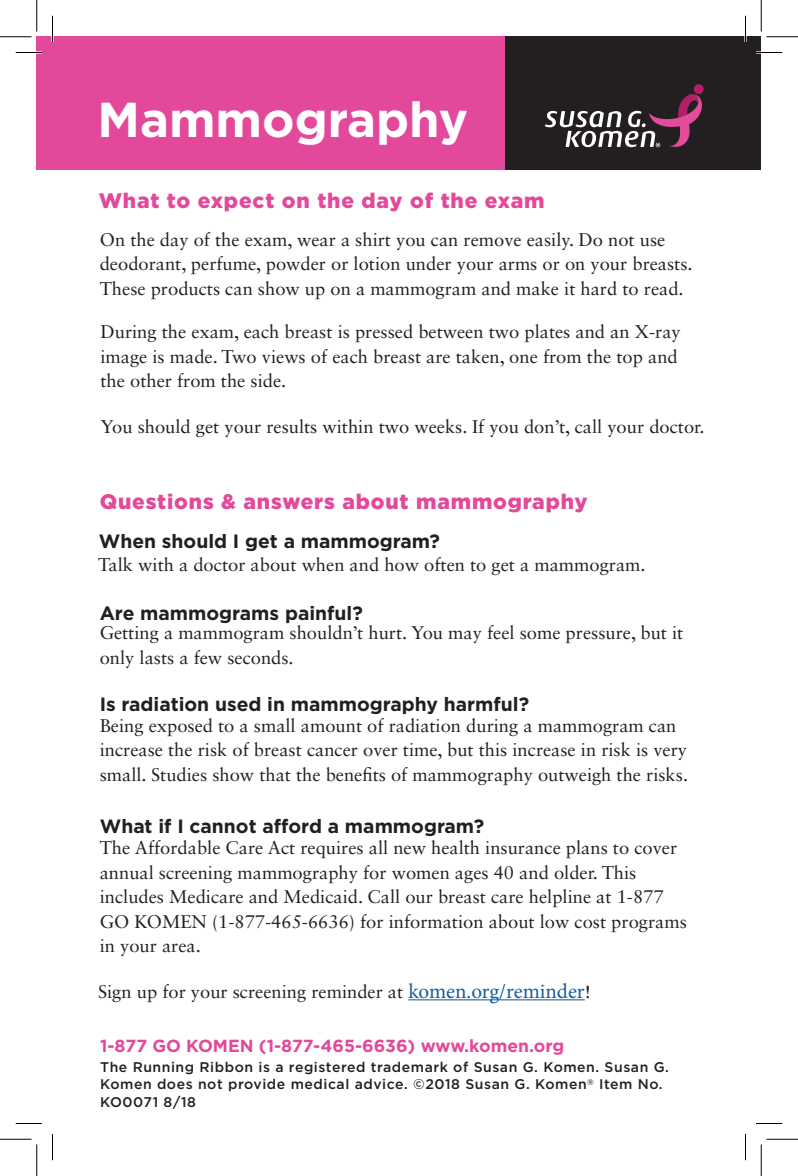
<style>
.page{position:relative;width:798px;height:1176px;background:#fff}
.page>*{position:absolute;margin:0;border:0;box-sizing:border-box;transform-origin:0 0}
.t1{font:700 49px "Gotham";color:#fff}
.t2{font:900 21px "Gotham";letter-spacing:.04em;color:#e3499a}
.t3{font:700 19.25px "Gotham";color:#231f20}
.Body{font:18.38px/24.5px "Sabon LT Std";color:#231f20}
.t4{font:700 17.5px "Gotham";color:#e3499a}
.Body-2{font:500 14px/17.5px "Gotham";letter-spacing:.04em;color:#231f20}
.s1{font-family:"Minion Pro";font-size:21px;color:#175d9e}
</style>
<div class="page">
<div style="left:37px;top:37px;width:481px;height:133px;background:#e3499a"></div>
<div style="left:505px;top:37px;width:255px;height:133px;background:#231f20"></div>
<div style="left:694px;top:84px;width:10px;height:10px;background:#b12066;border-radius:50%"></div>
<svg style="left:545px;top:94px;width:157px;height:54px"></svg>
<hr style="left:408px;top:999px;width:177px;height:1px;background:#175d9e">
<hr style="left:16px;top:51px;width:26px;height:3px;background:#fff">
<hr style="left:756px;top:51px;width:26px;height:3px;background:#fff">
<hr style="left:51px;top:16px;width:3px;height:26px;background:#fff">
<hr style="left:744px;top:16px;width:3px;height:26px;background:#fff">
<svg style="left:16px;top:52px;width:26px;height:1px"></svg>
<svg style="left:756px;top:52px;width:26px;height:1px"></svg>
<svg style="left:16px;top:1123px;width:26px;height:1px"></svg>
<svg style="left:756px;top:1123px;width:26px;height:1px"></svg>
<svg style="left:52px;top:16px;width:1px;height:26px"></svg>
<svg style="left:52px;top:1134px;width:1px;height:26px"></svg>
<svg style="left:745px;top:16px;width:1px;height:26px"></svg>
<svg style="left:745px;top:1134px;width:1px;height:26px"></svg>
<hr style="left:0;top:36px;width:32px;height:1px;background:#000">
<hr style="left:766px;top:36px;width:32px;height:1px;background:#000">
<hr style="left:0;top:1139px;width:32px;height:1px;background:#000">
<hr style="left:766px;top:1139px;width:32px;height:1px;background:#000">
<hr style="left:36px;top:0;width:1px;height:32px;background:#000">
<hr style="left:36px;top:1144px;width:1px;height:32px;background:#000">
<hr style="left:761px;top:0;width:1px;height:32px;background:#000">
<hr style="left:761px;top:1144px;width:1px;height:32px;background:#000">
<h1 class="t1" style="left:98px;top:91px;width:372px">Mammography</h1>
<p class="t2" style="left:99px;top:186px;width:447px">What to expect on the day of the exam</p>
<p class="Body" style="left:100px;top:227px;width:594px">On the day of the exam, wear a shirt you can remove easily. Do not use deodorant, perfume, powder or lotion under your arms or on your breasts.<br>These products can show up on a mammogram and make it hard to read.</p>
<p class="Body" style="left:101px;top:319px;width:582px">During the exam, each breast is pressed between two plates and an X-ray image is made. Two views of each breast are taken, one from the top and the other from the side.</p>
<p class="Body" style="left:101px;top:414px;width:605px">You should get your results within two weeks. If you don’t, call your doctor.</p>
<p class="t2" style="left:100px;top:487px;width:489px">Questions &amp; answers about mammography</p>
<p class="t3" style="left:99px;top:530px;width:343px">When should I get a mammogram?</p>
<p class="Body" style="left:98px;top:552px;width:549px">Talk with a doctor about when and how often to get a mammogram.</p>
<p class="t3" style="left:100px;top:602px;width:265px">Are mammograms painful?</p>
<p class="Body" style="left:100px;top:620px;width:585px">Getting a mammogram shouldn’t hurt. You may feel some pressure, but it only lasts a few seconds.</p>
<p class="t3" style="left:100px;top:693px;width:431px">Is radiation used in mammography harmful?</p>
<p class="Body" style="left:100px;top:713px;width:590px">Being exposed to a small amount of radiation during a mammogram can increase the risk of breast cancer over time, but this increase in risk is very small. Studies show that the benefits of mammography outweigh the risks.</p>
<p class="t3" style="left:100px;top:815px;width:386px">What if I cannot afford a mammogram?</p>
<p class="Body" style="left:100px;top:835px;width:589px">The Affordable Care Act requires all new health insurance plans to cover annual screening mammography for women ages 40 and older. This includes Medicare and Medicaid. Call our breast care helpline at 1-877<br>GO KOMEN (1-877-465-6636) for information about low cost programs in your area.</p>
<p class="Body" style="left:98px;top:979px;width:494px">Sign up for your screening reminder at <span class="s1">komen.org/reminder</span>!</p>
<p class="t4" style="left:100px;top:1036px;width:466px">1-877 GO KOMEN (1-877-465-6636) www.komen.org</p>
<p class="Body-2" style="left:100px;top:1058px;width:570px">The Running Ribbon is a registered trademark of Susan G. Komen. Susan G.<br>Komen does not provide medical advice. ©2018 Susan G. Komen<sup>®</sup> Item No.<br>KO0071 8/18</p>
</div>
